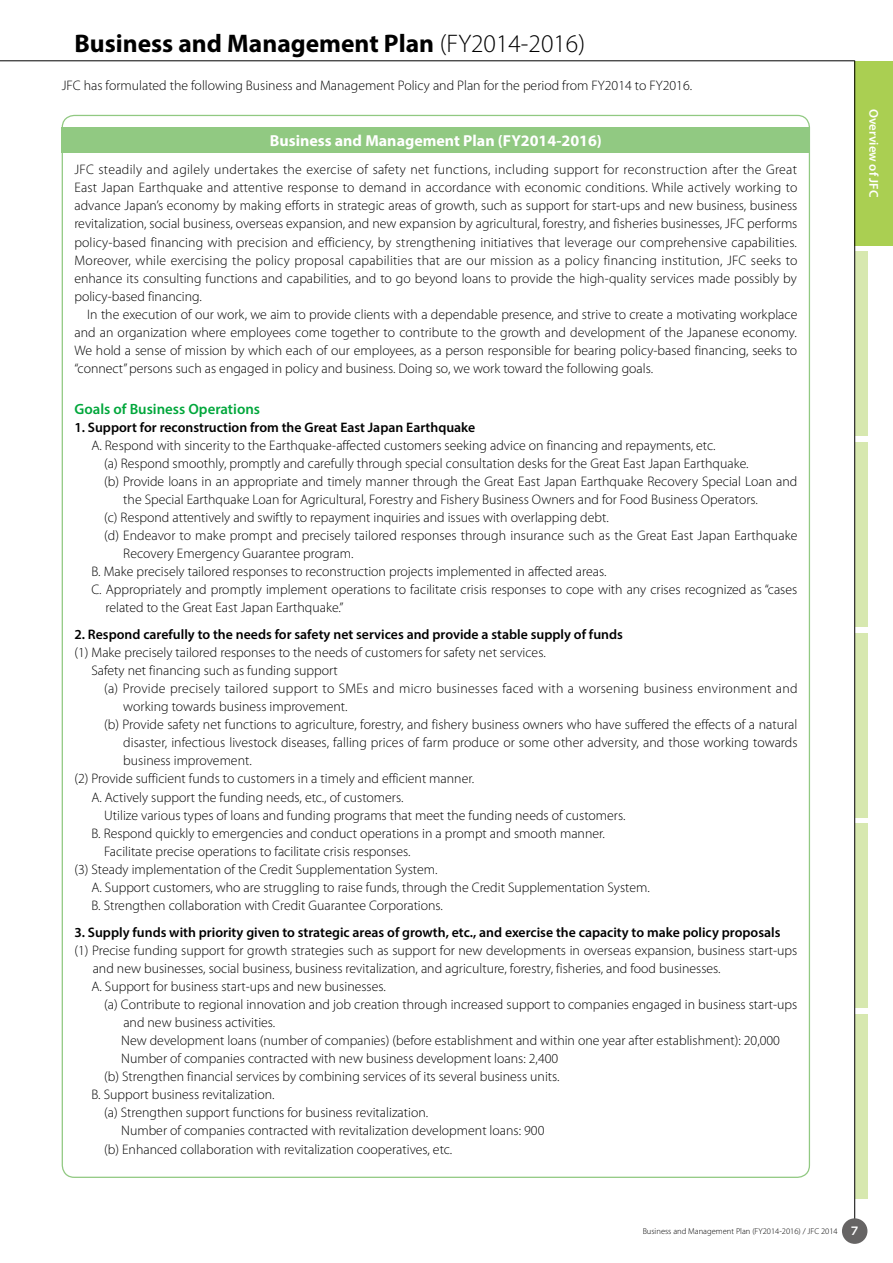
<style>
.page{position:relative;width:893px;height:1263px;background:#fff}
.page>*{position:absolute;margin:0;border:0;box-sizing:border-box;transform-origin:0 0}
.t1{font:700 25.5px "Myriad Pro";color:#000}
.t2{font:700 15.9px "Myriad Pro";color:#fff}
.t3{font:600 14.85px "Myriad Pro";color:#00a73b}
.t4{font:300 13.8px/18.1px "Myriad Pro";color:#000;text-align:justify}
.t5{font:600 13.8px "Myriad Pro";color:#000}
.t6{font:300 13.8px "Myriad Pro";letter-spacing:.02em;color:#000}
.t7{font:600 12.75px "Myriad Pro";color:#fff}
.t8{font:700 10.65px "UD Shin Go Pro De";color:#fff}
.t9{font:300 8.55px "Myriad Pro";color:#000}
.s1{font-weight:300}
</style>
<div class="page">
<div style="left:855px;top:251px;width:12px;height:185px;background:#d7e8af"></div>
<div style="left:855px;top:442px;width:12px;height:185px;background:#d7e8af"></div>
<div style="left:855px;top:633px;width:12px;height:185px;background:#d7e8af"></div>
<div style="left:855px;top:823px;width:12px;height:185px;background:#d7e8af"></div>
<div style="left:855px;top:1014px;width:12px;height:185px;background:#d7e8af"></div>
<div style="left:855px;top:61px;width:38px;height:185px;background:#aacf52"></div>
<hr style="left:0;top:61px;width:855px;height:1px;background:#000">
<hr style="left:854px;top:61px;width:1px;height:1170px;background:#000">
<div style="left:62px;top:128px;width:748px;height:25px;background:#91c982"></div>
<div style="left:842px;top:1218px;width:25px;height:26px;background:#666464;border-radius:50%"></div>
<h1 class="t1" style="left:74px;top:27px;width:512px">Business and Management Plan <span class="s1">(FY2014-2016)</span></h1>
<p class="t4" style="left:62px;top:77px;width:632px">JFC has formulated the following Business and Management Policy and Plan for the period from FY2014 to FY2016.</p>
<p class="t2" style="left:270px;top:130px;width:334px">Business and Management Plan (FY2014-2016)</p>
<p class="t4" style="left:74px;top:160px;width:725px">JFC steadily and agilely undertakes the exercise of safety net functions, including support for reconstruction after the Great East Japan Earthquake and attentive response to demand in accordance with economic conditions. While actively working to advance Japan’s economy by making efforts in strategic areas of growth, such as support for start-ups and new business, business revitalization, social business, overseas expansion, and new expansion by agricultural, forestry, and fisheries businesses, JFC performs policy-based financing with precision and efficiency, by strengthening initiatives that leverage our comprehensive capabilities.<br>Moreover, while exercising the policy proposal capabilities that are our mission as a policy financing institution, JFC seeks to enhance its consulting functions and capabilities, and to go beyond loans to provide the high-quality services made possibly by policy-based financing.</p>
<p class="t4" style="left:74px;top:305px;width:724px;text-indent:13px">In the execution of our work, we aim to provide clients with a dependable presence, and strive to create a motivating workplace and an organization where employees come together to contribute to the growth and development of the Japanese economy.<br>We hold a sense of mission by which each of our employees, as a person responsible for bearing policy-based financing, seeks to “connect” persons such as engaged in policy and business. Doing so, we work toward the following goals.</p>
<p class="t3" style="left:74px;top:400px;width:187px">Goals of Business Operations</p>
<p class="t5" style="left:74px;top:418px;width:402px">1. Support for reconstruction from the Great East Japan Earthquake</p>
<p class="t4" style="left:91px;top:436px;width:626px">A. Respond with sincerity to the Earthquake-affected customers seeking advice on financing and repayments, etc.</p>
<p class="t4" style="left:104px;top:454px;width:646px">(a) Respond smoothly, promptly and carefully through special consultation desks for the Great East Japan Earthquake.</p>
<p class="t4" style="left:104px;top:472px;width:695px">(b) Provide loans in an appropriate and timely manner through the Great East Japan Earthquake Recovery Special Loan and</p>
<p class="t4" style="left:123px;top:490px;width:636px">the Special Earthquake Loan for Agricultural, Forestry and Fishery Business Owners and for Food Business Operators.</p>
<p class="t4" style="left:104px;top:508px;width:506px">(c) Respond attentively and swiftly to repayment inquiries and issues with overlapping debt.</p>
<p class="t4" style="left:104px;top:526px;width:695px">(d) Endeavor to make prompt and precisely tailored responses through insurance such as the Great East Japan Earthquake</p>
<p class="t4" style="left:123px;top:544px;width:232px">Recovery Emergency Guarantee program.</p>
<p class="t4" style="left:91px;top:562px;width:516px">B. Make precisely tailored responses to reconstruction projects implemented in affected areas.</p>
<p class="t4" style="left:91px;top:580px;width:707px">C. Appropriately and promptly implement operations to facilitate crisis responses to cope with any crises recognized as “cases</p>
<p class="t4" style="left:105px;top:598px;width:240px">related to the Great East Japan Earthquake.”</p>
<p class="t5" style="left:74px;top:625px;width:550px">2. Respond carefully to the needs for safety net services and provide a stable supply of funds</p>
<p class="t4" style="left:91px;top:643px;width:456px;text-indent:-17px">(1) Make precisely tailored responses to the needs of customers for safety net services.<br>Safety net financing such as funding support</p>
<p class="t6" style="left:104px;top:680px;width:695px">(a) Provide precisely tailored support to SMEs and micro businesses faced with a worsening business environment and</p>
<p class="t4" style="left:123px;top:697px;width:226px">working towards business improvement.</p>
<p class="t4" style="left:104px;top:715px;width:695px">(b) Provide safety net functions to agriculture, forestry, and fishery business owners who have suffered the effects of a natural</p>
<p class="t4" style="left:123px;top:733px;width:676px">disaster, infectious livestock diseases, falling prices of farm produce or some other adversity, and those working towards</p>
<p class="t4" style="left:123px;top:751px;width:130px">business improvement.</p>
<p class="t4" style="left:74px;top:770px;width:401px">(2) Provide sufficient funds to customers in a timely and efficient manner.</p>
<p class="t4" style="left:91px;top:788px;width:313px">A. Actively support the funding needs, etc., of customers.</p>
<p class="t4" style="left:104px;top:806px;width:523px">Utilize various types of loans and funding programs that meet the funding needs of customers.</p>
<p class="t4" style="left:91px;top:824px;width:515px">B. Respond quickly to emergencies and conduct operations in a prompt and smooth manner.</p>
<p class="t4" style="left:104px;top:842px;width:308px">Facilitate precise operations to facilitate crisis responses.</p>
<p class="t4" style="left:74px;top:860px;width:365px">(3) Steady implementation of the Credit Supplementation System.</p>
<p class="t4" style="left:91px;top:878px;width:560px">A. Support customers, who are struggling to raise funds, through the Credit Supplementation System.</p>
<p class="t4" style="left:91px;top:896px;width:353px">B. Strengthen collaboration with Credit Guarantee Corporations.</p>
<p class="t5" style="left:74px;top:923px;width:708px">3. Supply funds with priority given to strategic areas of growth, etc., and exercise the capacity to make policy proposals</p>
<p class="t4" style="left:91px;top:941px;width:707px;text-align:left;text-indent:-17px">(1) Precise funding support for growth strategies such as support for new developments in overseas expansion, business start-ups and new businesses, social business, business revitalization, and agriculture, forestry, fisheries, and food businesses.<br>A. Support for business start-ups and new businesses.</p>
<p class="t4" style="left:104px;top:995px;width:695px">(a) Contribute to regional innovation and job creation through increased support to companies engaged in business start-ups</p>
<p class="t4" style="left:123px;top:1013px;width:153px">and new business activities.</p>
<p class="t4" style="left:121px;top:1031px;width:660px">New development loans (number of companies) (before establishment and within one year after establishment): 20,000</p>
<p class="t4" style="left:121px;top:1049px;width:438px">Number of companies contracted with new business development loans: 2,400</p>
<p class="t4" style="left:104px;top:1067px;width:457px">(b) Strengthen financial services by combining services of its several business units.</p>
<p class="t4" style="left:91px;top:1085px;width:185px">B. Support business revitalization.</p>
<p class="t4" style="left:104px;top:1103px;width:325px">(a) Strengthen support functions for business revitalization.</p>
<p class="t4" style="left:121px;top:1121px;width:425px">Number of companies contracted with revitalization development loans: 900</p>
<p class="t4" style="left:104px;top:1140px;width:350px">(b) Enhanced collaboration with revitalization cooperatives, etc.</p>
<p class="t7" style="left:882px;top:109px;width:90px;rotate:90deg">Overview of JFC</p>
<p class="t9" style="left:643px;top:1226px;width:197px">Business and Management Plan (FY2014-2016) / JFC 2014</p>
<p class="t8" style="left:851px;top:1222px;width:9px">7</p>
</div>
